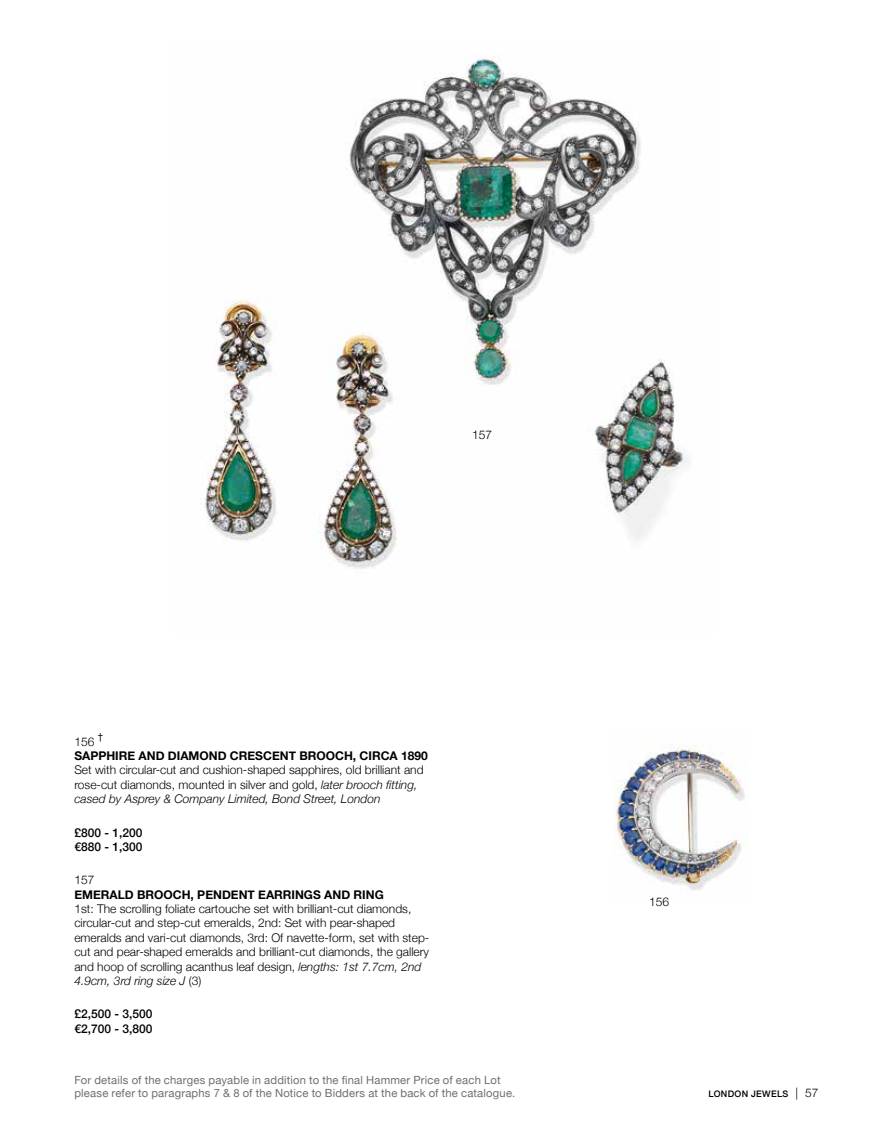
<style>
.page{position:relative;width:893px;height:1127px;background:#fff}
.page>*{position:absolute;margin:0;border:0;box-sizing:border-box;transform-origin:0 0}
.t1{font:300 12px/14.4px "Helvetica Neue";color:#000}
.t2{font:700 12px "Helvetica Neue";color:#000}
.t3{font:500 12px/14.4px "Helvetica Neue";color:#000}
.t4{font:11.25px/12.8px "Helvetica Neue";letter-spacing:.015em;color:#6f6f6f}
.t5{font:9.6px "Helvetica Neue";color:#000}
.t6{font:500 9px "Helvetica Neue";letter-spacing:.035em;color:#000}
.s1{font-style:italic}
.s2{font-weight:300;font-size:12px}
</style>
<div class="page">
<img style="left:613px;top:744px;width:135px;height:146px">
<img style="left:205px;top:55px;width:485px;height:514px">
<p class="t1" style="left:472px;top:426px;width:22px">157</p>
<p class="t1" style="left:74px;top:733px;width:22px">156</p>
<p class="t5" style="left:98px;top:730px;width:7px">†</p>
<p class="t2" style="left:74px;top:746px;width:355px">SAPPHIRE AND DIAMOND CRESCENT BROOCH, CIRCA 1890</p>
<p class="t1" style="left:74px;top:762px;width:351px">Set with circular-cut and cushion-shaped sapphires, old brilliant and rose-cut diamonds, mounted in silver and gold, <span class="s1">later brooch fitting, cased by Asprey &amp; Company Limited, Bond Street, London</span></p>
<p class="t3" style="left:74px;top:824px;width:70px">£800 - 1,200 €880 - 1,300</p>
<p class="t1" style="left:74px;top:872px;width:22px">157</p>
<p class="t2" style="left:74px;top:885px;width:311px">EMERALD BROOCH, PENDENT EARRINGS AND RING</p>
<p class="t1" style="left:74px;top:901px;width:356px">1st: The scrolling foliate cartouche set with brilliant-cut diamonds, circular-cut and step-cut emeralds, 2nd: Set with pear-shaped emeralds and vari-cut diamonds, 3rd: Of navette-form, set with step&shy;cut and pear-shaped emeralds and brilliant-cut diamonds, the gallery and hoop of scrolling acanthus leaf design, <span class="s1">lengths: 1st 7.7cm, 2nd 4.9cm, 3rd ring size J</span> (3)</p>
<p class="t3" style="left:74px;top:1006px;width:80px">£2,500 - 3,500 €2,700 - 3,800</p>
<p class="t1" style="left:649px;top:893px;width:22px">156</p>
<p class="t4" style="left:74px;top:1075px;width:442px">For details of the charges payable in addition to the final Hammer Price of each Lot please refer to paragraphs 7 &amp; 8 of the Notice to Bidders at the back of the catalogue.</p>
<p class="t6" style="left:708px;top:1087px;width:111px">LONDON JEWELS <span class="s2">| 57</span></p>
</div>
